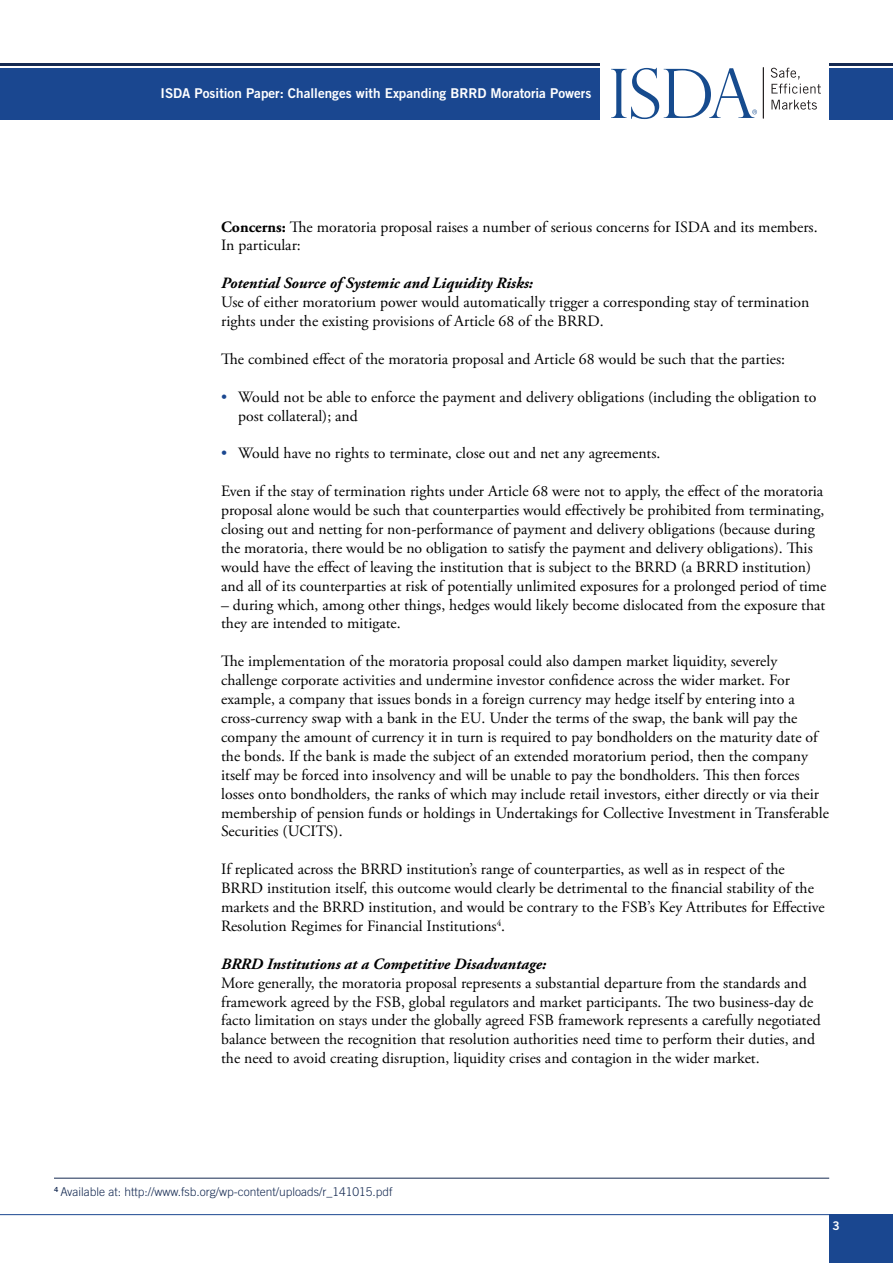
<style>
.page{position:relative;width:893px;height:1263px;background:#fff}
.page>*{position:absolute;margin:0;border:0;box-sizing:border-box;transform-origin:0 0}
.t1{font:15.75px/18.9px "Adobe Garamond Pro";color:#000}
.t2{font:italic 700 15.75px "Adobe Garamond Pro";color:#000}
.t3{font:13.5px "Trade Gothic LT Std Bd 2";color:#fff}
.t4{font:300 12px "Trade Gothic LT Std";color:#152a52}
.t5{font:12px "Trade Gothic Bold Two";color:#fff}
.s1{font-weight:700}
.s2{color:#1a4790}
</style>
<div class="page">
<div style="left:0;top:68px;width:600px;height:51px;background:#1a4790"></div>
<div style="left:829px;top:68px;width:64px;height:51px;background:#1a4790"></div>
<hr style="left:0;top:64px;width:600px;height:2px;background:#152a52">
<hr style="left:829px;top:64px;width:64px;height:2px;background:#152a52">
<div style="left:829px;top:1214px;width:64px;height:49px;background:#1a4790"></div>
<svg style="left:771px;top:68px;width:50px;height:26px"></svg>
<svg style="left:771px;top:100px;width:46px;height:10px"></svg>
<hr style="left:763px;top:67px;width:1px;height:51px;background:#231f20">
<svg style="left:611px;top:68px;width:146px;height:51px"></svg>
<hr style="left:0;top:1214px;width:829px;height:1px;background:#1a4790">
<hr style="left:54px;top:1178px;width:775px;height:1px;background:#152a52">
<p class="t3" style="left:160px;top:85px;width:432px">ISDA Position Paper: Challenges with Expanding BRRD Moratoria Powers</p>
<p class="t1" style="left:221px;top:218px;width:598px"><span class="s1">Concerns:</span> The moratoria proposal raises a number of serious concerns for ISDA and its members.<br>In particular:</p>
<p class="t2" style="left:221px;top:274px;width:313px">Potential Source of Systemic and Liquidity Risks:</p>
<p class="t1" style="left:221px;top:293px;width:590px">Use of either moratorium power would automatically trigger a corresponding stay of termination rights under the existing provisions of Article 68 of the BRRD.</p>
<p class="t1" style="left:221px;top:350px;width:565px">The combined effect of the moratoria proposal and Article 68 would be such that the parties:</p>
<p class="t1" style="left:238px;top:388px;width:580px;text-indent:-17px"><span class="s2">•</span> Would not be able to enforce the payment and delivery obligations (including the obligation to post collateral); and</p>
<p class="t1" style="left:221px;top:444px;width:441px"><span class="s2">•</span> Would have no rights to terminate, close out and net any agreements.</p>
<p class="t1" style="left:221px;top:482px;width:607px">Even if the stay of termination rights under Article 68 were not to apply, the effect of the moratoria proposal alone would be such that counterparties would effectively be prohibited from terminating, closing out and netting for non-performance of payment and delivery obligations (because during the moratoria, there would be no obligation to satisfy the payment and delivery obligations). This would have the effect of leaving the institution that is subject to the BRRD (a BRRD institution) and all of its counterparties at risk of potentially unlimited exposures for a prolonged period of time</p>
<p class="t1" style="left:221px;top:596px;width:606px">– during which, among other things, hedges would likely become dislocated from the exposure that they are intended to mitigate.</p>
<p class="t1" style="left:221px;top:652px;width:609px">The implementation of the moratoria proposal could also dampen market liquidity, severely challenge corporate activities and undermine investor confidence across the wider market. For example, a company that issues bonds in a foreign currency may hedge itself by entering into a cross-currency swap with a bank in the EU. Under the terms of the swap, the bank will pay the company the amount of currency it in turn is required to pay bondholders on the maturity date of the bonds. If the bank is made the subject of an extended moratorium period, then the company itself may be forced into insolvency and will be unable to pay the bondholders. This then forces losses onto bondholders, the ranks of which may include retail investors, either directly or via their membership of pension funds or holdings in Undertakings for Collective Investment in Transferable Securities (UCITS).</p>
<p class="t1" style="left:221px;top:860px;width:605px">If replicated across the BRRD institution’s range of counterparties, as well as in respect of the BRRD institution itself, this outcome would clearly be detrimental to the financial stability of the markets and the BRRD institution, and would be contrary to the FSB’s Key Attributes for Effective Resolution Regimes for Financial Institutions<sup>4</sup>.</p>
<p class="t2" style="left:221px;top:955px;width:326px">BRRD Institutions at a Competitive Disadvantage:</p>
<p class="t1" style="left:221px;top:974px;width:601px">More generally, the moratoria proposal represents a substantial departure from the standards and framework agreed by the FSB, global regulators and market participants. The two business-day de facto limitation on stays under the globally agreed FSB framework represents a carefully negotiated balance between the recognition that resolution authorities need time to perform their duties, and the need to avoid creating disruption, liquidity crises and contagion in the wider market.</p>
<p class="t4" style="left:54px;top:1184px;width:340px"><sup>4</sup> Available at: http://www.fsb.org/wp-content/uploads/r_141015.pdf</p>
<p class="t5" style="left:833px;top:1219px;width:9px">3</p>
</div>
